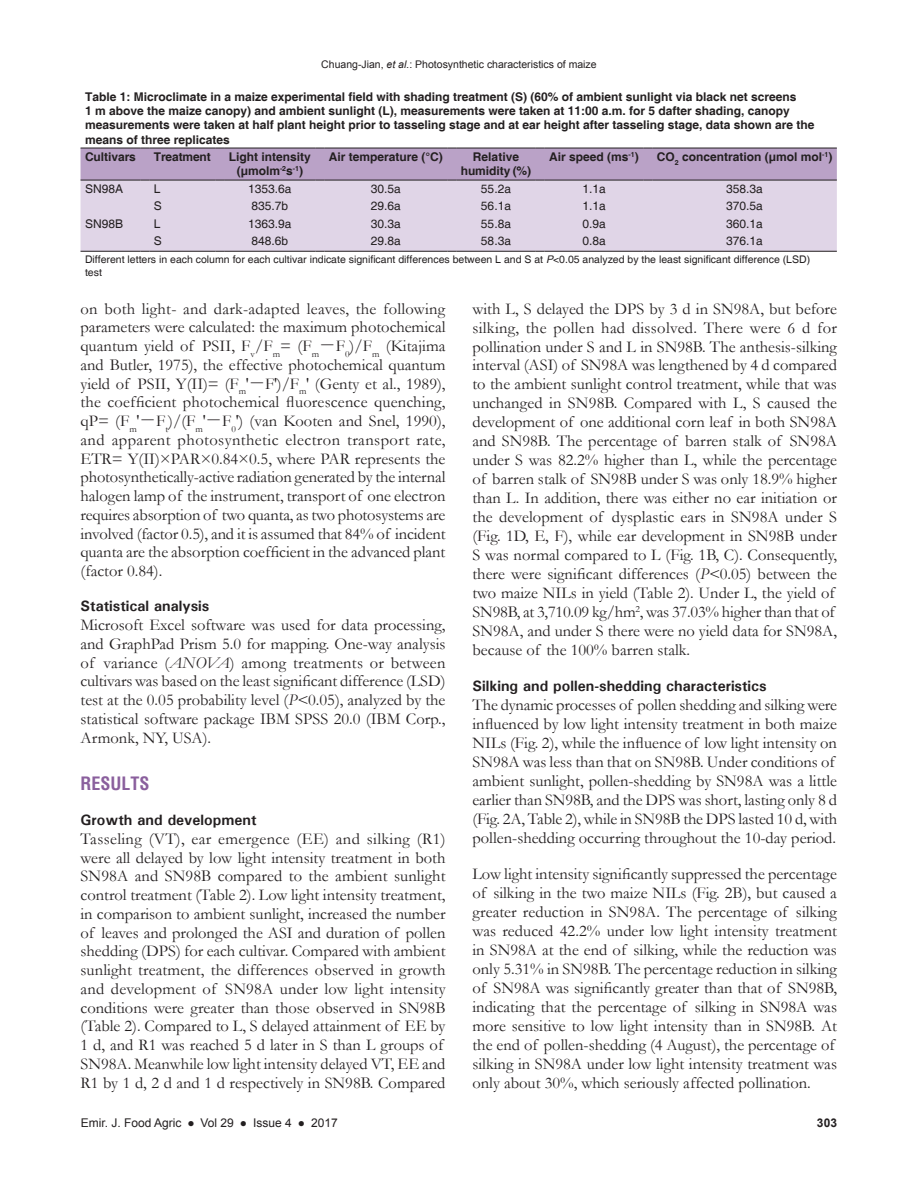
<style>
.page{position:relative;width:918px;height:1188px;background:#fff}
.page>*{position:absolute;margin:0;border:0;box-sizing:border-box;transform-origin:0 0}
.t1{font:700 condensed 18px "Helvetica";color:#8a5f9d}
.TX{font:16.5px/19px "Garamond";color:#231f20}
.t2{font:700 15px "Univers";color:#231f20}
.TT{font:700 12px/14.4px "Helvetica";color:#231f20}
.TCH{font:700 12px/14.4px "Helvetica";color:#231f20;text-align:center}
.TB{font:12px "Helvetica";color:#231f20}
.t3{font:12px "Arial";color:#231f20}
.TBL{font:12px "Helvetica";color:#231f20}
.t4{font:700 12px "Arial";color:#231f20}
.TFN{font:10.5px/12.6px "Helvetica";color:#231f20}
.t5{font:10.5px "Arial";color:#231f20}
.s1{font-style:italic}
.s2{font-family:"Sim Sun"}
</style>
<div class="page">
<div style="left:81px;top:181px;width:756px;height:70px;background:#e0d5e7"></div>
<hr style="left:81px;top:251px;width:60px;height:1px;background:#231f20">
<hr style="left:149px;top:251px;width:66px;height:1px;background:#231f20">
<hr style="left:224px;top:251px;width:92px;height:1px;background:#231f20">
<hr style="left:324px;top:251px;width:123px;height:1px;background:#231f20">
<hr style="left:456px;top:251px;width:80px;height:1px;background:#231f20">
<hr style="left:545px;top:251px;width:99px;height:1px;background:#231f20">
<hr style="left:652px;top:251px;width:185px;height:1px;background:#231f20">
<svg style="left:81px;top:148px;width:756px;height:33px;background:#b49dc0"></svg>
<hr style="left:652px;top:148px;width:185px;height:1px;background:#231f20">
<p class="t5" style="left:321px;top:57px;width:277px">Chuang-Jian, <span class="s1">et al.</span>: Photosynthetic characteristics of maize</p>
<p class="TT" style="left:85px;top:90px;width:731px">Table 1: Microclimate in a maize experimental field with shading treatment (S) (60% of ambient sunlight via black net screens<br>1 m above the maize canopy) and ambient sunlight (L), measurements were taken at 11:00 a.m. for 5 dafter shading, canopy measurements were taken at half plant height prior to tasseling stage and at ear height after tasseling stage, data shown are the means of three replicates</p>
<p class="TCH" style="left:85px;top:150px;width:52px">Cultivars</p>
<p class="TCH" style="left:154px;top:150px;width:58px">Treatment</p>
<p class="TCH" style="left:229px;top:150px;width:84px">Light intensity (μmolm<sup>‑2</sup>s<sup>‑1</sup>)</p>
<p class="TCH" style="left:329px;top:150px;width:116px">Air temperature (°C)</p>
<p class="TCH" style="left:461px;top:150px;width:72px">Relative humidity (%)</p>
<p class="TCH" style="left:549px;top:150px;width:91px">Air speed (ms<sup>‑1</sup>)</p>
<p class="TCH" style="left:657px;top:150px;width:177px">CO<sub>2</sub> concentration (μmol mol<sup>‑1</sup>)</p>
<p class="TB" style="left:85px;top:182px;width:40px">SN98A</p>
<p class="TB" style="left:154px;top:182px;width:8px">L</p>
<p class="TB" style="left:248px;top:182px;width:45px">1353.6a</p>
<p class="TB" style="left:371px;top:182px;width:32px">30.5a</p>
<p class="TB" style="left:481px;top:182px;width:32px">55.2a</p>
<p class="TB" style="left:582px;top:182px;width:25px">1.1a</p>
<p class="TB" style="left:726px;top:182px;width:38px">358.3a</p>
<p class="TB" style="left:154px;top:199px;width:10px">S</p>
<p class="TB" style="left:252px;top:199px;width:38px">835.7b</p>
<p class="TB" style="left:371px;top:199px;width:32px">29.6a</p>
<p class="TB" style="left:481px;top:199px;width:32px">56.1a</p>
<p class="TB" style="left:582px;top:199px;width:25px">1.1a</p>
<p class="TB" style="left:726px;top:199px;width:38px">370.5a</p>
<p class="TB" style="left:85px;top:216px;width:40px">SN98B</p>
<p class="TB" style="left:154px;top:216px;width:8px">L</p>
<p class="TB" style="left:248px;top:216px;width:45px">1363.9a</p>
<p class="TB" style="left:371px;top:216px;width:32px">30.3a</p>
<p class="TB" style="left:481px;top:216px;width:32px">55.8a</p>
<p class="TB" style="left:582px;top:216px;width:25px">0.9a</p>
<p class="TB" style="left:726px;top:216px;width:38px">360.1a</p>
<p class="TBL" style="left:154px;top:234px;width:10px">S</p>
<p class="TBL" style="left:252px;top:234px;width:38px">848.6b</p>
<p class="TBL" style="left:371px;top:234px;width:32px">29.8a</p>
<p class="TBL" style="left:481px;top:234px;width:32px">58.3a</p>
<p class="TBL" style="left:582px;top:234px;width:25px">0.8a</p>
<p class="TBL" style="left:726px;top:234px;width:38px">376.1a</p>
<p class="TFN" style="left:85px;top:254px;width:727px">Different letters in each column for each cultivar indicate significant differences between L and S at <span class="s1">P</span>&lt;0.05 analyzed by the least significant difference (LSD) test</p>
<p class="TX" style="left:81px;top:299px;width:367px;text-align:justify">on both light- and dark-adapted leaves, the following parameters were calculated: the maximum photochemical quantum yield of PSII, F<sub>v</sub>/F<sub>m</sub>= (F<sub>m</sub><span class="s2">－</span>F<sub>0</sub>)/F<sub>m</sub> (Kitajima and Butler, 1975), the effective photochemical quantum yield of PSII, Y(II)= (F<sub>m</sub>′<span class="s2">－</span>F′)/F<sub>m</sub>′ (Genty et al., 1989), the coefficient photochemical fluorescence quenching, qP= (F<sub>m</sub>′<span class="s2">－</span>F<sub>t</sub>)/(F<sub>m</sub>′<span class="s2">－</span>F<sub>0</sub>′) (van Kooten and Snel, 1990), and apparent photosynthetic electron transport rate, ETR= Y(II)×PAR×0.84×0.5, where PAR represents the photosynthetically-active radiation generated by the internal halogen lamp of the instrument, transport of one electron requires absorption of two quanta, as two photosystems are involved (factor 0.5), and it is assumed that 84% of incident quanta are the absorption coefficient in the advanced plant (factor 0.84).</p>
<h2 class="t2" style="left:81px;top:597px;width:130px">Statistical analysis</h2>
<p class="TX" style="left:81px;top:615px;width:367px;text-align:justify">Microsoft Excel software was used for data processing, and GraphPad Prism 5.0 for mapping. One-way analysis of variance (<span class="s1">ANOVA</span>) among treatments or between cultivars was based on the least significant difference (LSD) test at the 0.05 probability level (<span class="s1">P&lt;</span>0.05), analyzed by the statistical software package IBM SPSS 20.0 (IBM Corp., Armonk, NY, USA).</p>
<h1 class="t1" style="left:81px;top:771px;width:71px">RESULTS</h1>
<h2 class="t2" style="left:81px;top:810px;width:178px">Growth and development</h2>
<p class="TX" style="left:81px;top:829px;width:367px">Tasseling (VT), ear emergence (EE) and silking (R1) were all delayed by low light intensity treatment in both SN98A and SN98B compared to the ambient sunlight control treatment (Table 2). Low light intensity treatment, in comparison to ambient sunlight, increased the number of leaves and prolonged the ASI and duration of pollen shedding (DPS) for each cultivar. Compared with ambient sunlight treatment, the differences observed in growth and development of SN98A under low light intensity conditions were greater than those observed in SN98B (Table 2). Compared to L, S delayed attainment of EE by 1 d, and R1 was reached 5 d later in S than L groups of SN98A. Meanwhile low light intensity delayed VT, EE and R1 by 1 d, 2 d and 1 d respectively in SN98B. Compared</p>
<p class="TX" style="left:472px;top:298px;width:366px">with L, S delayed the DPS by 3 d in SN98A, but before silking, the pollen had dissolved. There were 6 d for pollination under S and L in SN98B. The anthesis-silking interval (ASI) of SN98A was lengthened by 4 d compared to the ambient sunlight control treatment, while that was unchanged in SN98B. Compared with L, S caused the development of one additional corn leaf in both SN98A and SN98B. The percentage of barren stalk of SN98A under S was 82.2% higher than L, while the percentage of barren stalk of SN98B under S was only 18.9% higher than L. In addition, there was either no ear initiation or the development of dysplastic ears in SN98A under S (Fig. 1D, E, F), while ear development in SN98B under S was normal compared to L (Fig. 1B, C). Consequently, there were significant differences (<span class="s1">P&lt;</span>0.05) between the two maize NILs in yield (Table 2). Under L, the yield of SN98B, at 3,710.09 kg/hm<sup>2</sup>, was 37.03% higher than that of SN98A, and under S there were no yield data for SN98A, because of the 100% barren stalk.</p>
<h2 class="t2" style="left:472px;top:676px;width:296px">Silking and pollen-shedding characteristics</h2>
<p class="TX" style="left:472px;top:695px;width:366px">The dynamic processes of pollen shedding and silking were influenced by low light intensity treatment in both maize NILs (Fig. 2), while the influence of low light intensity on SN98A was less than that on SN98B. Under conditions of ambient sunlight, pollen-shedding by SN98A was a little earlier than SN98B, and the DPS was short, lasting only 8 d (Fig. 2A, Table 2), while in SN98B the DPS lasted 10 d, with pollen-shedding occurring throughout the 10-day period.</p>
<p class="TX" style="left:472px;top:864px;width:366px">Low light intensity significantly suppressed the percentage of silking in the two maize NILs (Fig. 2B), but caused a greater reduction in SN98A. The percentage of silking was reduced 42.2% under low light intensity treatment in SN98A at the end of silking, while the reduction was only 5.31% in SN98B. The percentage reduction in silking of SN98A was significantly greater than that of SN98B, indicating that the percentage of silking in SN98A was more sensitive to low light intensity than in SN98B. At the end of pollen-shedding (4 August), the percentage of silking in SN98A under low light intensity treatment was only about 30%, which seriously affected pollination.</p>
<p class="t3" style="left:81px;top:1114px;width:259px">Emir. J. Food Agric ● Vol 29 ● Issue 4 ● 2017</p>
<p class="t4" style="left:817px;top:1114px;width:22px">303</p>
</div>
